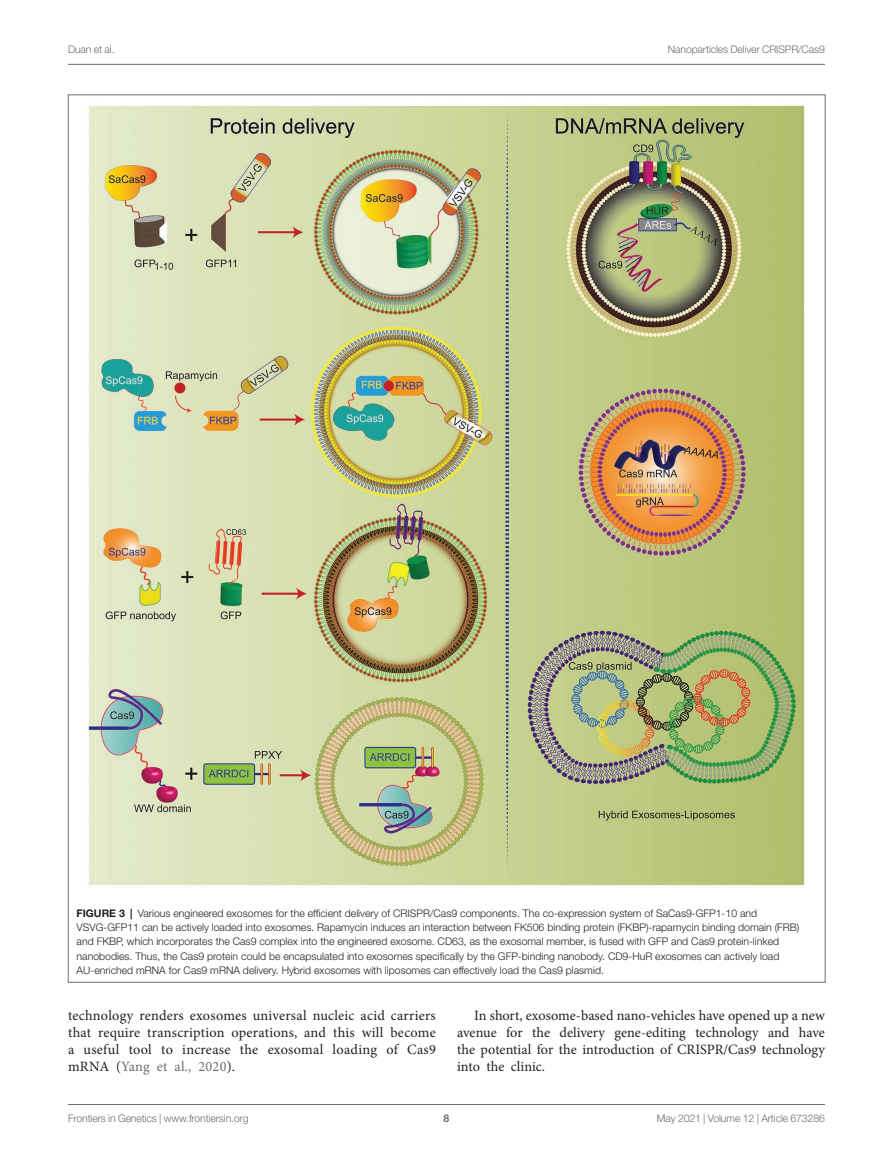
<style>
.page{position:relative;width:893px;height:1170px;background:#fff}
.page>*{position:absolute;margin:0;border:0;box-sizing:border-box;transform-origin:0 0}
.TEXT_FLUSH{font:14.25px/17.2px "Minion Pro";letter-spacing:.015em;color:#231f20;text-align:justify}
.TEXT{font:14.25px/17.2px "Minion Pro";color:#231f20;text-align:justify}
.FIG_LEG{font:300 10.5px/14.2px "Helvetica Neue LT Std";color:#231f20}
.t1{font:300 10.5px "Helvetica Neue LT Std";letter-spacing:-.015em;color:#6c6d70}
.t2{font:700 10.5px "Helvetica Neue LT Std";color:#6c6d70}
.s1{font-weight:700}
.s2{color:#6c6d70}
</style>
<div class="page">
<hr style="left:68px;top:64px;width:757px;height:1px;background:#6c6d70">
<hr style="left:68px;top:1104px;width:757px;height:1px;background:#6c6d70">
<img style="left:87px;top:105px;width:718px;height:781px">
<p class="t1" style="left:68px;top:42px;width:48px">Duan et al.</p>
<p class="t1" style="left:668px;top:42px;width:158px">Nanoparticles Deliver CRISPR/Cas9</p>
<p class="FIG_LEG" style="left:77px;top:905px;width:724px"><span class="s1">FIGURE 3 |</span> Various engineered exosomes for the efficient delivery of CRISPR/Cas9 components. The co-expression system of SaCas9-GFP1-10 and VSVG-GFP11 can be actively loaded into exosomes. Rapamycin induces an interaction between FK506 binding protein (FKBP)-rapamycin binding domain (FRB) and FKBP, which incorporates the Cas9 complex into the engineered exosome. CD63, as the exosomal member, is fused with GFP and Cas9 protein-linked nanobodies. Thus, the Cas9 protein could be encapsulated into exosomes specifically by the GFP-binding nanobody. CD9-HuR exosomes can actively load AU-enriched mRNA for Cas9 mRNA delivery. Hybrid exosomes with liposomes can effectively load the Cas9 plasmid.</p>
<p class="TEXT_FLUSH" style="left:68px;top:1006px;width:369px">technology renders exosomes universal nucleic acid carriers that require transcription operations, and this will become a useful tool to increase the exosomal loading of Cas9 mRNA (<span class="s2">Yang et al., 2020</span>).</p>
<p class="TEXT" style="left:457px;top:1006px;width:369px;text-indent:17px">In short, exosome-based nano-vehicles have opened up a new avenue for the delivery gene-editing technology and have the potential for the introduction of CRISPR/Cas9 technology into the clinic.</p>
<p class="t1" style="left:68px;top:1111px;width:182px">Frontiers in Genetics | www.frontiersin.org</p>
<p class="t2" style="left:444px;top:1111px;width:7px">8</p>
<p class="t1" style="left:657px;top:1111px;width:169px">May 2021 | Volume 12 | Article 673286</p>
</div>
